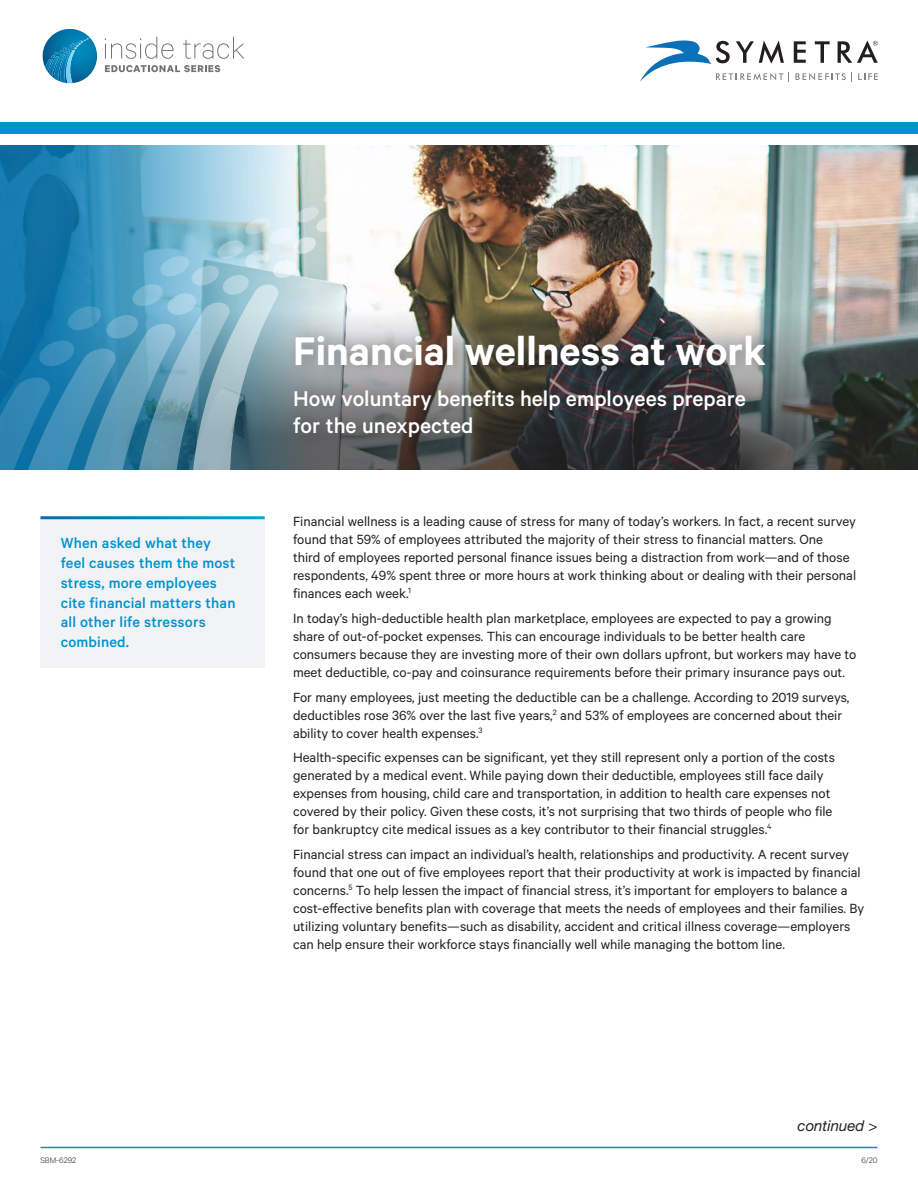
<style>
.page{position:relative;width:918px;height:1188px;background:#fff}
.page>*{position:absolute;margin:0;border:0;box-sizing:border-box;transform-origin:0 0}
.t1{font:600 45px "Calibre";color:#fff}
.Sub_Heading_Blue{font:500 24px/27px "Calibre";color:#fff}
.Gray_Callout_Box{font:500 16.5px/19.8px "Calibre";letter-spacing:.01em;color:#0093d0}
.Body{font:15px/18px "Calibre";color:#231f20}
.Continued{font:italic 15px "Helvetica Neue LT Std";color:#231f20}
.t2{font:300 9px "Calibre";color:#231f20}
</style>
<div class="page">
<svg style="left:43px;top:29px;width:54px;height:54px"></svg>
<svg style="left:105px;top:37px;width:69px;height:22px"></svg>
<svg style="left:183px;top:37px;width:61px;height:22px"></svg>
<svg style="left:105px;top:65px;width:115px;height:7px"></svg>
<svg style="left:640px;top:40px;width:238px;height:41px"></svg>
<hr style="left:40px;top:1147px;width:838px;height:1px;background:#0093d0">
<div style="left:40px;top:517px;width:225px;height:150px;background:#f2f3f4"></div>
<hr style="left:40px;top:516px;width:225px;height:3px;background:#fff">
<img style="left:486px;top:146px;width:432px;height:77px">
<img style="left:486px;top:223px;width:432px;height:247px">
<img style="left:0;top:146px;width:486px;height:324px">
<div style="left:0;top:123px;width:918px;height:11px;background:#0093d0"></div>
<img style="left:0;top:169px;width:419px;height:301px">
<div style="left:287px;top:321px;width:498px;height:129px;background:#231f20;opacity:.43"></div>
<p class="Gray_Callout_Box" style="left:61px;top:533px;width:176px">When asked what they feel causes them the most stress, more employees cite financial matters than all other life stressors combined.</p>
<p class="t1" style="left:293px;top:325px;width:474px">Financial wellness at work</p>
<p class="Sub_Heading_Blue" style="left:293px;top:384px;width:454px">How voluntary benefits help employees prepare for the unexpected</p>
<p class="Body" style="left:293px;top:512px;width:565px">Financial wellness is a leading cause of stress for many of today’s workers. In fact, a recent survey found that 59% of employees attributed the majority of their stress to financial matters. One<br>third of employees reported personal finance issues being a distraction from work—and of those respondents, 49% spent three or more hours at work thinking about or dealing with their personal finances each week.<sup>1</sup></p>
<p class="Body" style="left:293px;top:609px;width:565px">In today’s high-deductible health plan marketplace, employees are expected to pay a growing share of out-of-pocket expenses. This can encourage individuals to be better health care consumers because they are investing more of their own dollars upfront, but workers may have to meet deductible, co-pay and coinsurance requirements before their primary insurance pays out.</p>
<p class="Body" style="left:293px;top:687px;width:558px">For many employees, just meeting the deductible can be a challenge. According to 2019 surveys, deductibles rose 36% over the last five years,<sup>2</sup> and 53% of employees are concerned about their ability to cover health expenses.<sup>3</sup></p>
<p class="Body" style="left:293px;top:748px;width:543px">Health-specific expenses can be significant, yet they still represent only a portion of the costs generated by a medical event. While paying down their deductible, employees still face daily expenses from housing, child care and transportation, in addition to health care expenses not covered by their policy. Given these costs, it’s not surprising that two thirds of people who file for bankruptcy cite medical issues as a key contributor to their financial struggles.<sup>4</sup></p>
<p class="Body" style="left:293px;top:845px;width:573px">Financial stress can impact an individual’s health, relationships and productivity. A recent survey found that one out of five employees report that their productivity at work is impacted by financial concerns.<sup>5</sup> To help lessen the impact of financial stress, it’s important for employers to balance a cost-effective benefits plan with coverage that meets the needs of employees and their families. By utilizing voluntary benefits—such as disability, accident and critical illness coverage—employers can help ensure their workforce stays financially well while managing the bottom line.</p>
<p class="Continued" style="left:798px;top:1116px;width:81px">continued &gt;</p>
<p class="t2" style="left:40px;top:1154px;width:37px">SBM-6292</p>
<p class="t2" style="left:862px;top:1154px;width:17px">6/20</p>
</div>
